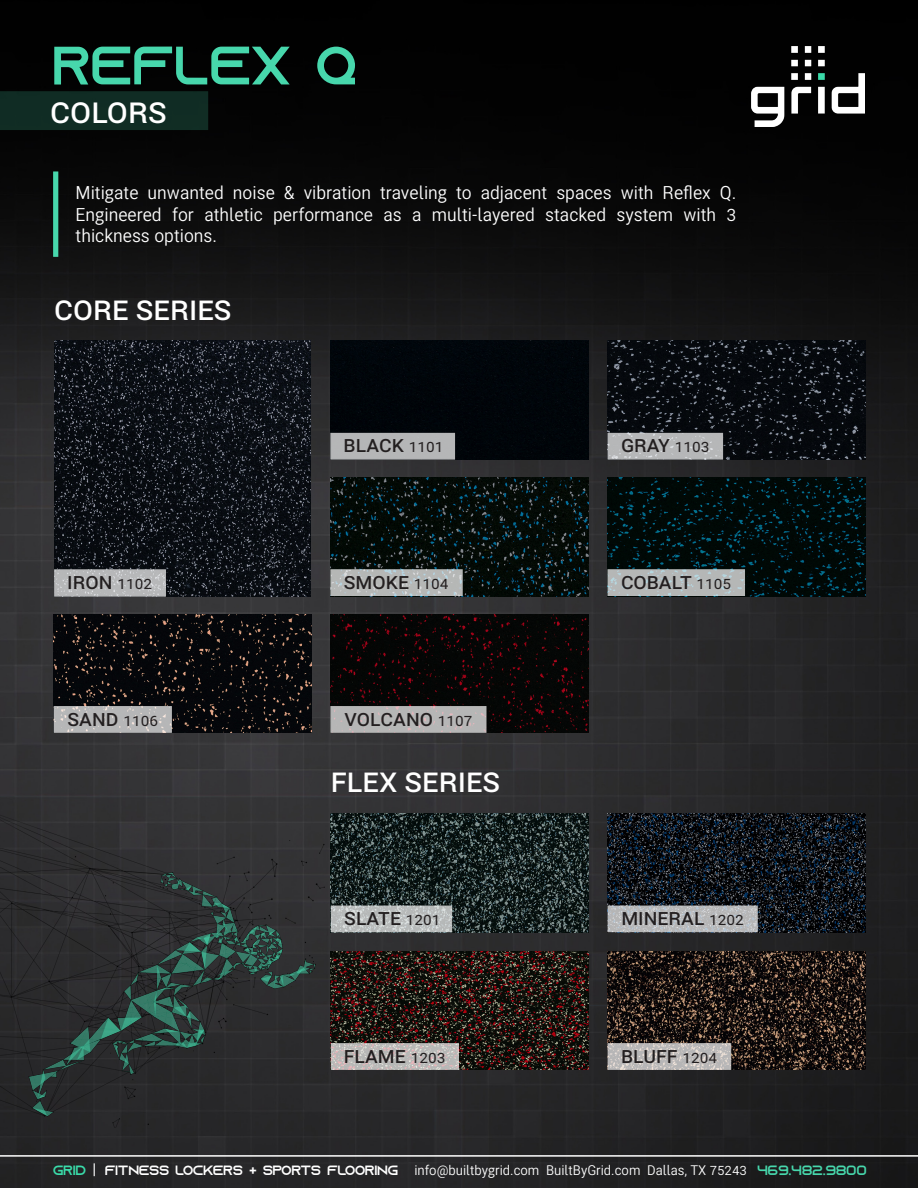
<style>
.page{position:relative;width:918px;height:1188px;background:#fff}
.page>*{position:absolute;margin:0;border:0;box-sizing:border-box;transform-origin:0 0}
.t1{font:54px "Azonix";letter-spacing:-.025em;color:#47d7ac}
.Subtitle{font:600 28.5px "Bert Sans";color:#fff}
.H2_-_HEADER_DESCRIPT{font:600 27px "Bert Sans";color:#fff}
.Description{font:18px/21.6px "Bert Sans";color:#fff;text-align:justify}
.t2{font:600 18px "Bert Sans";color:#231f20}
.t3{font:13.5px "Bert Sans";color:#fff}
.t4{font:13.5px "Azonix";color:#3adba9}
.s1{font-weight:500;font-size:15px}
.s2{font-family:"Azonix"}
.s3{font-family:"Azonix";color:#47d7ac}
</style>
<div class="page">
<img style="left:0;top:0;width:918px;height:1188px">
<svg style="left:94px;top:1163px;width:1px;height:13px"></svg>
<div style="left:0;top:91px;width:208px;height:39px;background:#102c24"></div>
<svg style="left:53px;top:171px;width:5px;height:86px"></svg>
<img style="left:752px;top:47px;width:113px;height:80px">
<hr style="left:0;top:1155px;width:918px;height:2px;background:#fff">
<img style="left:607px;top:951px;width:258px;height:119px">
<img style="left:607px;top:814px;width:258px;height:118px">
<svg style="left:608px;top:1043px;width:123px;height:27px;background:#c0bdbb"></svg>
<svg style="left:608px;top:906px;width:150px;height:26px;background:#babbbd"></svg>
<img style="left:403px;top:814px;width:186px;height:118px">
<img style="left:403px;top:951px;width:186px;height:119px">
<svg style="left:403px;top:906px;width:49px;height:26px"></svg>
<svg style="left:403px;top:1043px;width:56px;height:27px;background:#c0bcba"></svg>
<img style="left:0;top:791px;width:403px;height:337px">
<img style="left:607px;top:477px;width:258px;height:119px">
<img style="left:607px;top:341px;width:258px;height:119px">
<svg style="left:608px;top:569px;width:137px;height:27px;background:#b3b8b8"></svg>
<svg style="left:608px;top:433px;width:115px;height:27px;background:#b5b6b8"></svg>
<img style="left:330px;top:614px;width:258px;height:119px">
<img style="left:330px;top:477px;width:258px;height:119px">
<div style="left:330px;top:341px;width:258px;height:119px;background:#00050a"></div>
<div style="left:330px;top:706px;width:157px;height:27px;background:#b6b6b6"></div>
<svg style="left:330px;top:569px;width:133px;height:27px;background:#b4b8b7"></svg>
<div style="left:330px;top:433px;width:125px;height:27px;background:#b5b6b7"></div>
<img style="left:54px;top:614px;width:258px;height:119px">
<svg style="left:54px;top:706px;width:118px;height:27px;background:#b7b7b7"></svg>
<img style="left:54px;top:341px;width:257px;height:256px">
<svg style="left:54px;top:569px;width:112px;height:28px;background:#b5b6b8"></svg>
<p class="t1" style="left:52px;top:42px;width:308px">REFLEX Q</p>
<p class="Subtitle" style="left:50px;top:92px;width:118px">COLORS</p>
<p class="Description" style="left:76px;top:182px;width:662px">Mitigate unwanted noise &amp; vibration traveling to adjacent spaces with Reflex Q.<br>Engineered for athletic performance as a multi-layered stacked system with 3 thickness options.</p>
<p class="H2_-_HEADER_DESCRIPT" style="left:54px;top:290px;width:179px">CORE SERIES</p>
<p class="t2" style="left:67px;top:569px;width:86px">IRON <span class="s1">1102</span></p>
<p class="t2" style="left:68px;top:706px;width:92px">SAND <span class="s1">1106</span></p>
<p class="t2" style="left:344px;top:433px;width:102px">BLACK <span class="s1">1101</span></p>
<p class="t2" style="left:344px;top:569px;width:106px">SMOKE <span class="s1">1104</span></p>
<p class="t2" style="left:345px;top:706px;width:130px">VOLCANO <span class="s1">1107</span></p>
<p class="H2_-_HEADER_DESCRIPT" style="left:331px;top:763px;width:171px">FLEX SERIES</p>
<p class="t2" style="left:621px;top:433px;width:90px">GRAY <span class="s1">1103</span></p>
<p class="t2" style="left:621px;top:569px;width:112px">COBALT <span class="s1">1105</span></p>
<p class="t2" style="left:344px;top:906px;width:98px">SLATE <span class="s1">1201</span></p>
<p class="t2" style="left:621px;top:906px;width:124px">MINERAL <span class="s1">1202</span></p>
<p class="t2" style="left:344px;top:1043px;width:103px">FLAME <span class="s1">1203</span></p>
<p class="t2" style="left:621px;top:1043px;width:98px">BLUFF <span class="s1">1204</span></p>
<p class="t4" style="left:53px;top:1164px;width:35px">GRID</p>
<p class="t3" style="left:105px;top:1160px;width:764px"><span class="s2">FITNESS LOCKERS + SPORTS FLOORING</span> info@builtbygrid.com BuiltByGrid.com Dallas, TX 75243 <span class="s3">469.482.9800</span></p>
</div>
